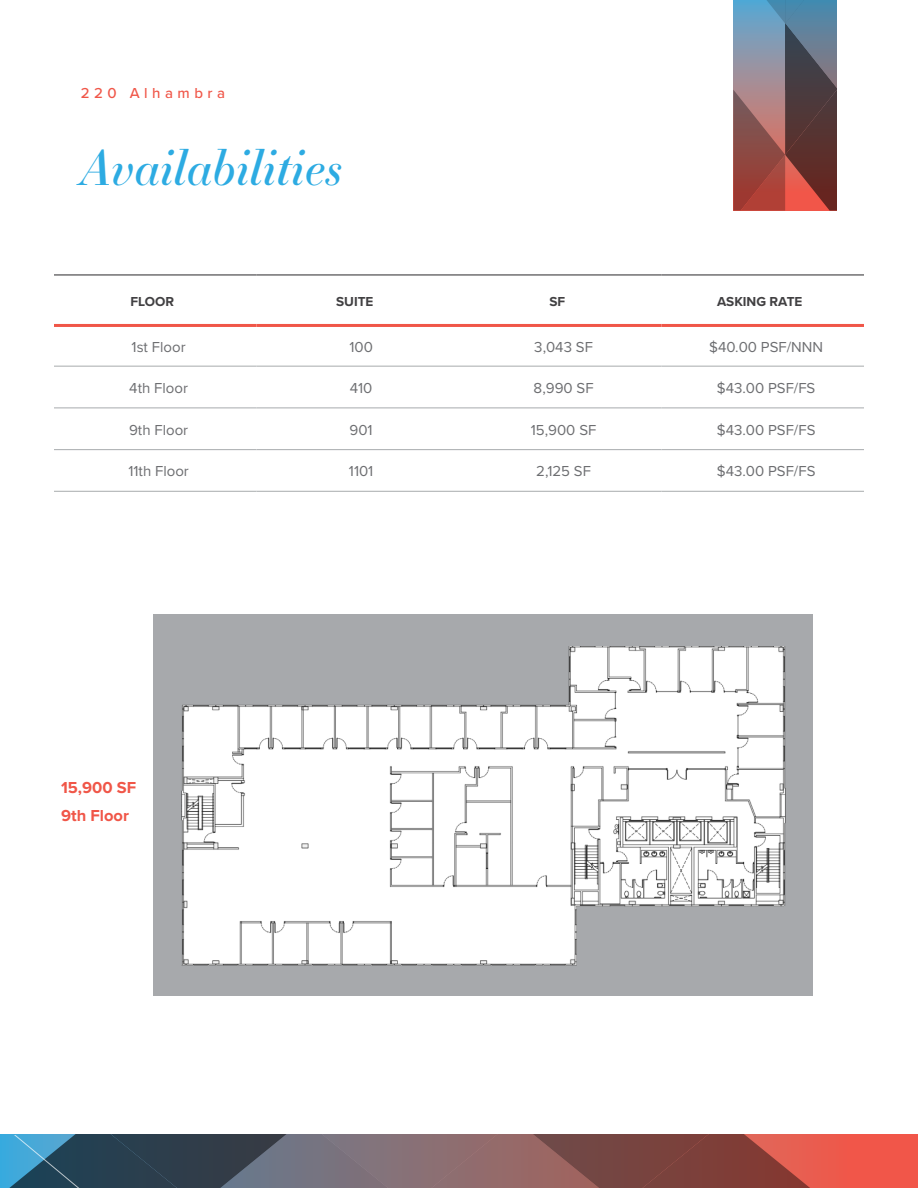
<style>
.page{position:relative;width:918px;height:1188px;background:#fff}
.page>*{position:absolute;margin:0;border:0;box-sizing:border-box;transform-origin:0 0}
.t1{font:italic 48px "Essonnes Display";color:#2dabe2}
.t2{font:700 16.5px/27.8px "Proxima Nova";color:#f05648}
.t3{font:15px "Proxima Nova";color:#6d6e71}
.t4{font:500 15px "Proxima Nova";letter-spacing:.3em;color:#f05648}
.t5{font:700 13.5px "Proxima Nova";color:#414042}
</style>
<div class="page">
<svg style="left:256px;top:365px;width:608px;height:126px"></svg>
<hr style="left:54px;top:366px;width:202px;height:1px;background:#b1b4b6">
<hr style="left:256px;top:366px;width:203px;height:1px;background:#b1b4b6">
<hr style="left:459px;top:366px;width:203px;height:1px;background:#b1b4b6">
<hr style="left:662px;top:366px;width:202px;height:1px;background:#b1b4b6">
<hr style="left:54px;top:407px;width:202px;height:1px;background:#b1b4b6">
<hr style="left:256px;top:407px;width:203px;height:1px;background:#b1b4b6">
<hr style="left:459px;top:407px;width:203px;height:1px;background:#b1b4b6">
<hr style="left:662px;top:407px;width:202px;height:1px;background:#b1b4b6">
<hr style="left:54px;top:449px;width:202px;height:1px;background:#b1b4b6">
<hr style="left:256px;top:449px;width:203px;height:1px;background:#b1b4b6">
<hr style="left:459px;top:449px;width:203px;height:1px;background:#b1b4b6">
<hr style="left:662px;top:449px;width:202px;height:1px;background:#b1b4b6">
<hr style="left:54px;top:491px;width:202px;height:1px;background:#b1b4b6">
<hr style="left:256px;top:491px;width:203px;height:1px;background:#b1b4b6">
<hr style="left:459px;top:491px;width:203px;height:1px;background:#b1b4b6">
<hr style="left:662px;top:491px;width:202px;height:1px;background:#b1b4b6">
<hr style="left:54px;top:274px;width:202px;height:2px;background:#414042">
<hr style="left:256px;top:274px;width:203px;height:2px;background:#414042">
<hr style="left:459px;top:274px;width:203px;height:2px;background:#414042">
<hr style="left:662px;top:274px;width:202px;height:2px;background:#414042">
<hr style="left:54px;top:324px;width:202px;height:3px;background:#f05648">
<hr style="left:256px;top:324px;width:203px;height:3px;background:#f05648">
<hr style="left:459px;top:324px;width:203px;height:3px;background:#f05648">
<hr style="left:662px;top:324px;width:202px;height:3px;background:#f05648">
<svg style="left:733px;top:0;width:104px;height:211px;background:#7d6066"></svg>
<div style="left:153px;top:614px;width:660px;height:381px;background:#a7a9ac"></div>
<img style="left:181px;top:646px;width:605px;height:320px">
<div style="left:0;top:1134px;width:918px;height:54px;background:#f15649"></div>
<svg style="left:0;top:1134px;width:810px;height:54px;background:#6a5960"></svg>
<p class="t4" style="left:81px;top:82px;width:146px">220 Alhambra</p>
<h1 class="t1" style="left:81px;top:132px;width:263px">Availabilities</h1>
<p class="t5" style="left:130px;top:291px;width:45px">FLOOR</p>
<p class="t5" style="left:336px;top:291px;width:39px">SUITE</p>
<p class="t5" style="left:549px;top:291px;width:17px">SF</p>
<p class="t5" style="left:717px;top:291px;width:87px">ASKING RATE</p>
<p class="t3" style="left:132px;top:336px;width:56px">1st Floor</p>
<p class="t3" style="left:349px;top:336px;width:25px">100</p>
<p class="t3" style="left:534px;top:336px;width:60px">3,043 SF</p>
<p class="t3" style="left:709px;top:336px;width:115px">$40.00 PSF/NNN</p>
<p class="t3" style="left:129px;top:377px;width:60px">4th Floor</p>
<p class="t3" style="left:350px;top:377px;width:24px">410</p>
<p class="t3" style="left:534px;top:377px;width:61px">8,990 SF</p>
<p class="t3" style="left:717px;top:377px;width:100px">$43.00 PSF/FS</p>
<p class="t3" style="left:129px;top:418px;width:61px">9th Floor</p>
<p class="t3" style="left:350px;top:418px;width:25px">901</p>
<p class="t3" style="left:531px;top:418px;width:67px">15,900 SF</p>
<p class="t3" style="left:717px;top:418px;width:100px">$43.00 PSF/FS</p>
<p class="t3" style="left:128px;top:460px;width:62px">11th Floor</p>
<p class="t3" style="left:349px;top:460px;width:26px">1101</p>
<p class="t3" style="left:536px;top:460px;width:56px">2,125 SF</p>
<p class="t3" style="left:717px;top:460px;width:100px">$43.00 PSF/FS</p>
<p class="t2" style="left:61px;top:773px;width:77px">15,900 SF<br>9th Floor</p>
</div>
